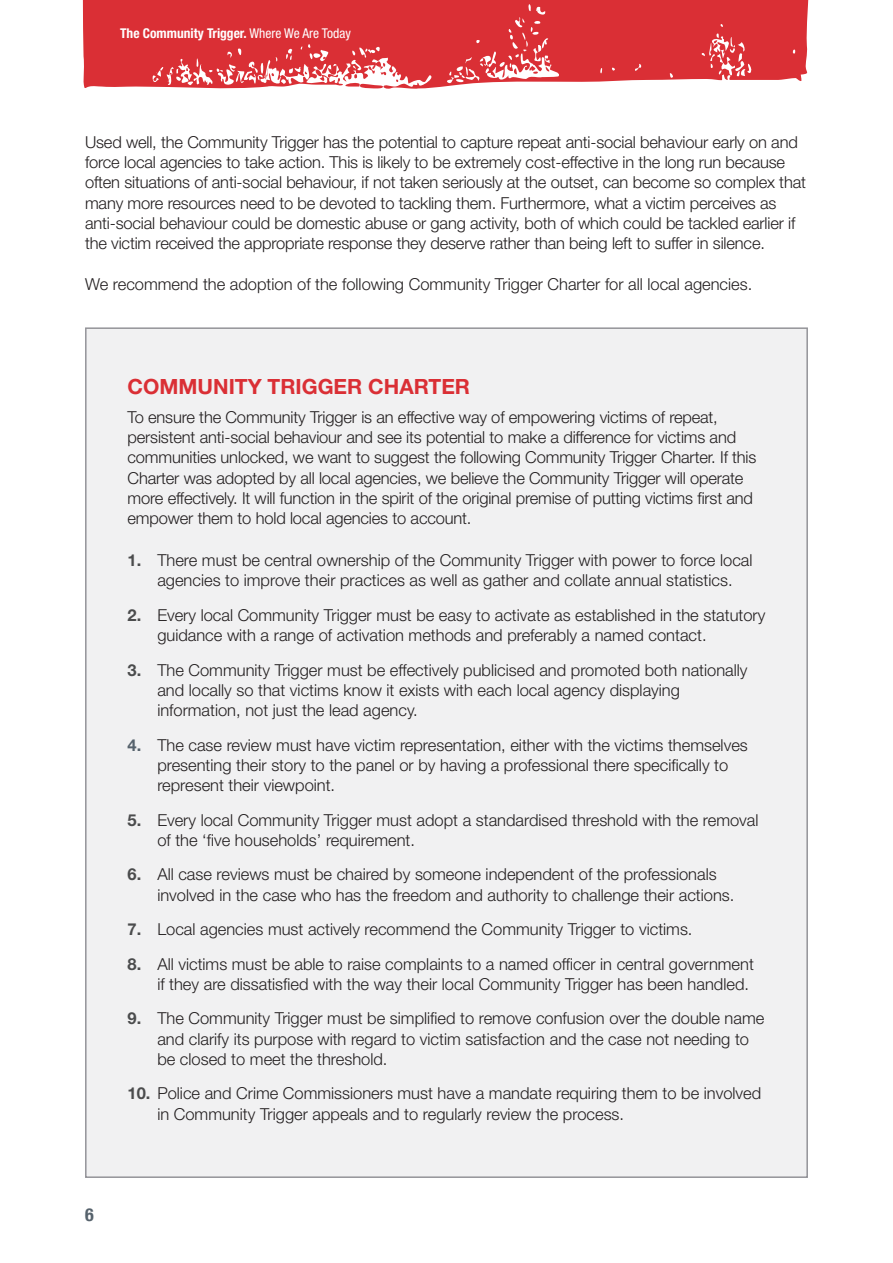
<style>
.page{position:relative;width:893px;height:1263px;background:#fff}
.page>*{position:absolute;margin:0;border:0;box-sizing:border-box;transform-origin:0 0}
.t1{font:700 21px "Helvetica Neue LT Std";color:#da2f35}
.t2{font:700 condensed 18px "Helvetica Neue";color:#56626c}
.t3{font:300 16.5px/20.2px "Helvetica Neue LT Std";color:#231f20}
.t4{font:700 condensed 13.5px "Helvetica Neue LT Std";color:#fff}
.s1{font-weight:400}
.s2{font-weight:700;color:#4b4c4d}
.s3{font-weight:700;color:#56626c}
</style>
<div class="page">
<svg style="left:82px;top:0;width:727px;height:89px;background:#df4d53"></svg>
<div style="left:93px;top:2px;width:405px;height:27px;background:#da2f35"></div>
<div style="left:85px;top:327px;width:723px;height:851px;background:#f1f1f2;border:2px solid #949499"></div>
<p class="t4" style="left:120px;top:25px;width:232px">The Community Trigger. <span class="s1">Where We Are Today</span></p>
<p class="t3" style="left:85px;top:132px;width:722px">Used well, the Community Trigger has the potential to capture repeat anti-social behaviour early on and force local agencies to take action. This is likely to be extremely cost-effective in the long run because often situations of anti-social behaviour, if not taken seriously at the outset, can become so complex that many more resources need to be devoted to tackling them. Furthermore, what a victim perceives as anti-social behaviour could be domestic abuse or gang activity, both of which could be tackled earlier if the victim received the appropriate response they deserve rather than being left to suffer in silence.</p>
<p class="t3" style="left:85px;top:273px;width:669px">We recommend the adoption of the following Community Trigger Charter for all local agencies.</p>
<p class="t2" style="left:85px;top:1199px;width:10px">6</p>
<p class="t1" style="left:128px;top:374px;width:344px">COMMUNITY TRIGGER CHARTER</p>
<p class="t3" style="left:128px;top:406px;width:630px">To ensure the Community Trigger is an effective way of empowering victims of repeat, persistent anti-social behaviour and see its potential to make a difference for victims and communities unlocked, we want to suggest the following Community Trigger Charter. If this Charter was adopted by all local agencies, we believe the Community Trigger will operate more effectively. It will function in the spirit of the original premise of putting victims first and empower them to hold local agencies to account.</p>
<p class="t3" style="left:128px;top:550px;width:626px;text-align:center"><span class="s2">1.</span> There must be central ownership of the Community Trigger with power to force local agencies to improve their practices as well as gather and collate annual statistics.</p>
<p class="t3" style="left:157px;top:604px;width:610px;text-indent:-30px"><span class="s2">2.</span> Every local Community Trigger must be easy to activate as established in the statutory guidance with a range of activation methods and preferably a named contact.</p>
<p class="t3" style="left:157px;top:659px;width:592px;text-indent:-30px"><span class="s2">3.</span> The Community Trigger must be effectively publicised and promoted both nationally and locally so that victims know it exists with each local agency displaying information, not just the lead agency.</p>
<p class="t3" style="left:157px;top:734px;width:592px;text-indent:-30px"><span class="s3">4.</span> The case review must have victim representation, either with the victims themselves presenting their story to the panel or by having a professional there specifically to represent their viewpoint.</p>
<p class="t3" style="left:157px;top:809px;width:603px;text-indent:-30px"><span class="s2">5.</span> Every local Community Trigger must adopt a standardised threshold with the removal of the ‘five households’ requirement.</p>
<p class="t3" style="left:157px;top:864px;width:579px;text-indent:-30px"><span class="s2">6.</span> All case reviews must be chaired by someone independent of the professionals involved in the case who has the freedom and authority to challenge their actions.</p>
<p class="t3" style="left:128px;top:919px;width:566px"><span class="s2">7.</span> Local agencies must actively recommend the Community Trigger to victims.</p>
<p class="t3" style="left:128px;top:953px;width:628px;text-align:right"><span class="s2">8.</span> All victims must be able to raise complaints to a named officer in central government if they are dissatisfied with the way their local Community Trigger has been handled.</p>
<p class="t3" style="left:157px;top:1008px;width:608px;text-indent:-30px"><span class="s2">9.</span> The Community Trigger must be simplified to remove confusion over the double name and clarify its purpose with regard to victim satisfaction and the case not needing to be closed to meet the threshold.</p>
<p class="t3" style="left:157px;top:1083px;width:605px;text-indent:-30px"><span class="s2">10.</span> Police and Crime Commissioners must have a mandate requiring them to be involved in Community Trigger appeals and to regularly review the process.</p>
</div>
